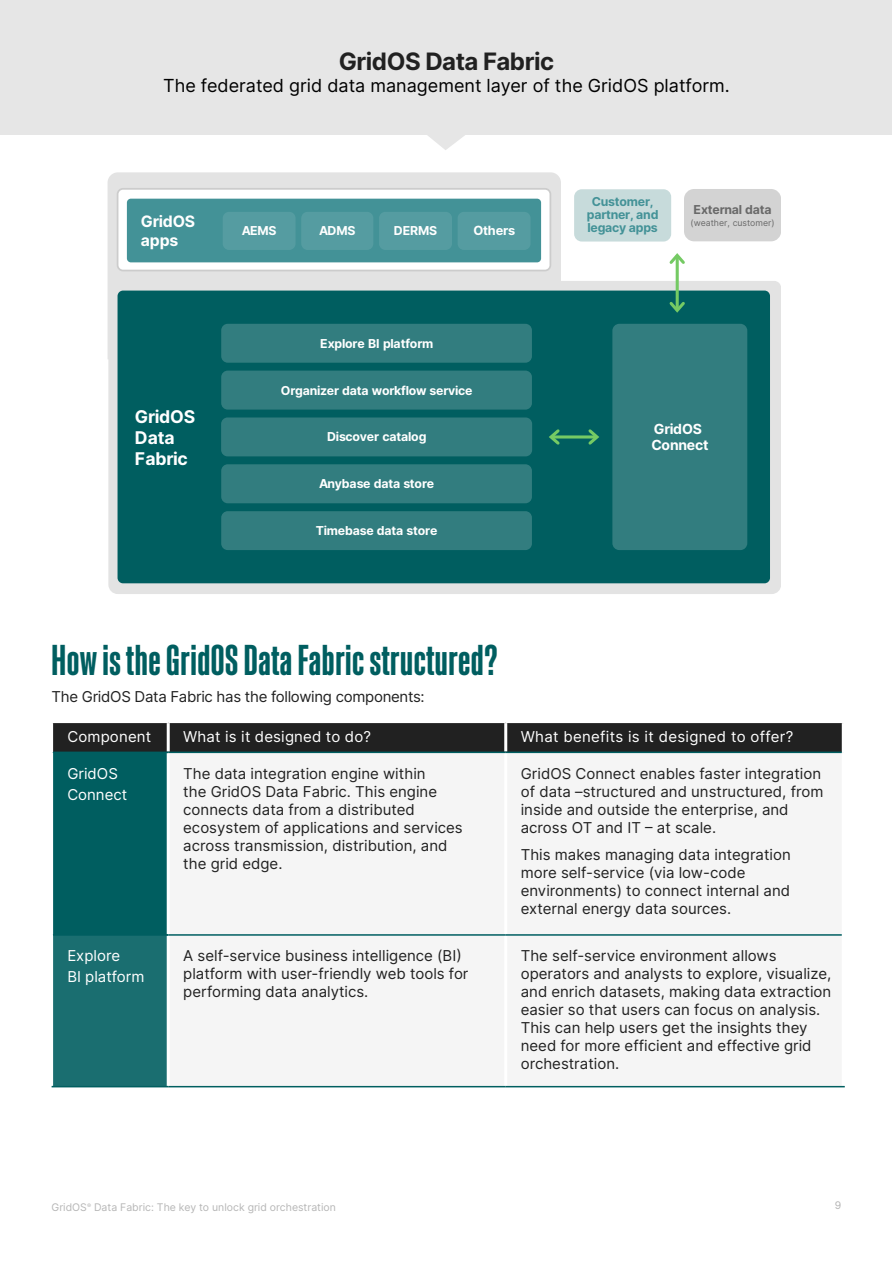
<style>
.page{position:relative;width:893px;height:1263px;background:#fff}
.page>*{position:absolute;margin:0;border:0;box-sizing:border-box;transform-origin:0 0}
.t1{font:600 42px "Sons Condensed";letter-spacing:.015em;color:#005e60}
.t2{font:700 24px "Inter";letter-spacing:-.02em;color:#212121}
.t3{font:18px "Inter";color:#000}
.t4{font:700 17.55px/21px "Inter";letter-spacing:-.01em;color:#fff}
.t5{font:700 15.75px "Inter";letter-spacing:-.01em;color:#fff}
.t6{font:15px/18px "Inter";color:#212121}
.t7{font:15px/21px "Inter";letter-spacing:.01em;color:#fff}
.t8{font:15px "Inter";letter-spacing:-.02em;color:#212121}
.t9{font:700 13.95px/16.8px "Inter";letter-spacing:-.01em;color:#fff}
.t10{font:700 12.75px "Inter";letter-spacing:-.015em;color:#fff}
.t11{font:700 12.3px "Inter";letter-spacing:-.015em;color:#fff}
.t12{font:700 12.3px/13.2px "Inter";letter-spacing:-.015em;color:#439297;text-align:center}
.t13{font:700 12.3px "Inter";letter-spacing:-.01em;color:#696969}
.t14{font:10.5px "Inter";color:#b6b6b6}
.t15{font:10.5px "Inter";color:#b4b4b4}
.t16{font:8.7px "Inter";color:#696969}
</style>
<div class="page">
<div style="left:1px;top:1px;width:891px;height:134px;background:#e6e6e6"></div>
<div style="left:108px;top:172px;width:453px;height:109px;background:#e3e3e3"></div>
<svg style="left:108px;top:281px;width:673px;height:313px;background:#dcdedf"></svg>
<div style="left:118px;top:291px;width:652px;height:292px;background:#005e60;border-radius:5px"></div>
<div style="left:118px;top:189px;width:432px;height:82px;background:#fff;border-radius:5px"></div>
<div style="left:117px;top:188px;width:434px;height:83px;border:2px solid #ccc;border-radius:5px"></div>
<div style="left:221px;top:324px;width:311px;height:39px;background:#327d7f;border-radius:6px"></div>
<div style="left:221px;top:464px;width:311px;height:39px;background:#327d7f;border-radius:7px"></div>
<div style="left:221px;top:371px;width:311px;height:39px;background:#327d7f;border-radius:7px"></div>
<div style="left:221px;top:511px;width:311px;height:39px;background:#327d7f;border-radius:6px"></div>
<div style="left:221px;top:417px;width:311px;height:39px;background:#327d7f;border-radius:6px"></div>
<div style="left:684px;top:189px;width:97px;height:52px;background:#d3d3d3;border-radius:10px"></div>
<hr style="left:676px;top:255px;width:3px;height:55px;background:#75ca64">
<svg style="left:669px;top:299px;width:16px;height:14px"></svg>
<svg style="left:669px;top:253px;width:16px;height:14px"></svg>
<div style="left:612px;top:324px;width:135px;height:226px;background:#327d7f;border-radius:7px"></div>
<hr style="left:551px;top:435px;width:46px;height:3px;background:#75ca64">
<svg style="left:586px;top:429px;width:13px;height:16px"></svg>
<svg style="left:549px;top:429px;width:13px;height:16px"></svg>
<div style="left:574px;top:189px;width:97px;height:53px;background:#c7dbdb;border-radius:8px"></div>
<div style="left:127px;top:199px;width:414px;height:63px;background:#439297;border-radius:4px"></div>
<div style="left:223px;top:212px;width:73px;height:38px;background:#559ca1;border-radius:6px"></div>
<div style="left:379px;top:212px;width:73px;height:38px;background:#559ca1;border-radius:6px"></div>
<div style="left:301px;top:212px;width:72px;height:38px;background:#559ca1;border-radius:6px"></div>
<div style="left:458px;top:212px;width:73px;height:38px;background:#559ca1;border-radius:6px"></div>
<svg style="left:427px;top:135px;width:38px;height:15px"></svg>
<div style="left:52px;top:752px;width:116px;height:183px;background:#005e60"></div>
<div style="left:170px;top:753px;width:672px;height:333px;background:#f5f5f5"></div>
<div style="left:52px;top:935px;width:116px;height:152px;background:#1a6e70"></div>
<svg style="left:52px;top:723px;width:790px;height:29px;background:#212323"></svg>
<hr style="left:52px;top:752px;width:1px;height:183px;background:#fff">
<hr style="left:52px;top:935px;width:1px;height:151px;background:#fff">
<hr style="left:167px;top:723px;width:3px;height:29px;background:#fff">
<hr style="left:504px;top:723px;width:3px;height:29px;background:#fff">
<hr style="left:167px;top:753px;width:3px;height:181px;background:#fff">
<hr style="left:504px;top:753px;width:3px;height:181px;background:#fff">
<hr style="left:167px;top:936px;width:3px;height:150px;background:#fff">
<hr style="left:504px;top:936px;width:3px;height:150px;background:#fff">
<hr style="left:52px;top:1086px;width:116px;height:1px;background:#015f60">
<hr style="left:168px;top:1086px;width:338px;height:1px;background:#015f60">
<hr style="left:506px;top:1086px;width:339px;height:1px;background:#015f60">
<hr style="left:168px;top:752px;width:338px;height:1px;background:#005e61">
<hr style="left:506px;top:752px;width:336px;height:1px;background:#005e61">
<hr style="left:53px;top:934px;width:115px;height:2px;background:#005e61">
<hr style="left:168px;top:934px;width:338px;height:2px;background:#005e61">
<hr style="left:506px;top:934px;width:336px;height:2px;background:#005e61">
<h2 class="t2" style="left:339px;top:44px;width:217px">GridOS Data Fabric</h2>
<p class="t3" style="left:163px;top:72px;width:568px">The federated grid data management layer of the GridOS platform.</p>
<p class="t5" style="left:141px;top:209px;width:56px">GridOS</p>
<p class="t5" style="left:141px;top:228px;width:39px">apps</p>
<p class="t4" style="left:135px;top:406px;width:62px">GridOS<br>Data<br>Fabric</p>
<p class="t12" style="left:587px;top:194px;width:73px">Customer, partner, and</p>
<p class="t11" style="left:242px;top:222px;width:37px">AEMS</p>
<p class="t11" style="left:319px;top:222px;width:38px">ADMS</p>
<p class="t11" style="left:394px;top:222px;width:45px">DERMS</p>
<p class="t10" style="left:473px;top:222px;width:43px">Others</p>
<p class="t12" style="left:587px;top:221px;width:72px">legacy apps</p>
<p class="t13" style="left:693px;top:201px;width:80px">External data</p>
<p class="t16" style="left:691px;top:216px;width:85px">(weather, customer)</p>
<p class="t11" style="left:320px;top:334px;width:115px">Explore BI platform</p>
<p class="t11" style="left:281px;top:381px;width:193px">Organizer data workflow service</p>
<p class="t11" style="left:327px;top:428px;width:101px">Discover catalog</p>
<p class="t11" style="left:319px;top:475px;width:117px">Anybase data store</p>
<p class="t11" style="left:316px;top:522px;width:123px">Timebase data store</p>
<p class="t9" style="left:651px;top:420px;width:59px">GridOS<br>Connect</p>
<h1 class="t1" style="left:52px;top:638px;width:447px">How is the GridOS Data Fabric structured?</h1>
<p class="t8" style="left:52px;top:686px;width:375px">The GridOS Data Fabric has the following components:</p>
<p class="t7" style="left:67px;top:726px;width:85px">Component</p>
<p class="t7" style="left:183px;top:726px;width:189px">What is it designed to do?</p>
<p class="t7" style="left:521px;top:726px;width:274px">What benefits is it designed to offer?</p>
<p class="t7" style="left:67px;top:762px;width:61px">GridOS<br>Connect</p>
<p class="t6" style="left:183px;top:764px;width:281px">The data integration engine within<br>the GridOS Data Fabric. This engine connects data from a distributed ecosystem of applications and services across transmission, distribution, and the grid edge.</p>
<p class="t6" style="left:521px;top:764px;width:304px">GridOS Connect enables faster integration of data –structured and unstructured, from inside and outside the enterprise, and across OT and IT – at scale.</p>
<p class="t6" style="left:521px;top:845px;width:272px">This makes managing data integration more self-service (via low-code environments) to connect internal and external energy data sources.</p>
<p class="t7" style="left:67px;top:945px;width:79px">Explore<br>BI platform</p>
<p class="t6" style="left:183px;top:947px;width:287px">A self-service business intelligence (BI) platform with user-friendly web tools for performing data analytics.</p>
<p class="t6" style="left:521px;top:947px;width:312px">The self-service environment allows operators and analysts to explore, visualize, and enrich datasets, making data extraction easier so that users can focus on analysis.<br>This can help users get the insights they need for more efficient and effective grid orchestration.</p>
<p class="t14" style="left:52px;top:1200px;width:286px">GridOS<sup>®</sup> Data Fabric: The key to unlock grid orchestration</p>
<p class="t15" style="left:835px;top:1198px;width:8px">9</p>
</div>
